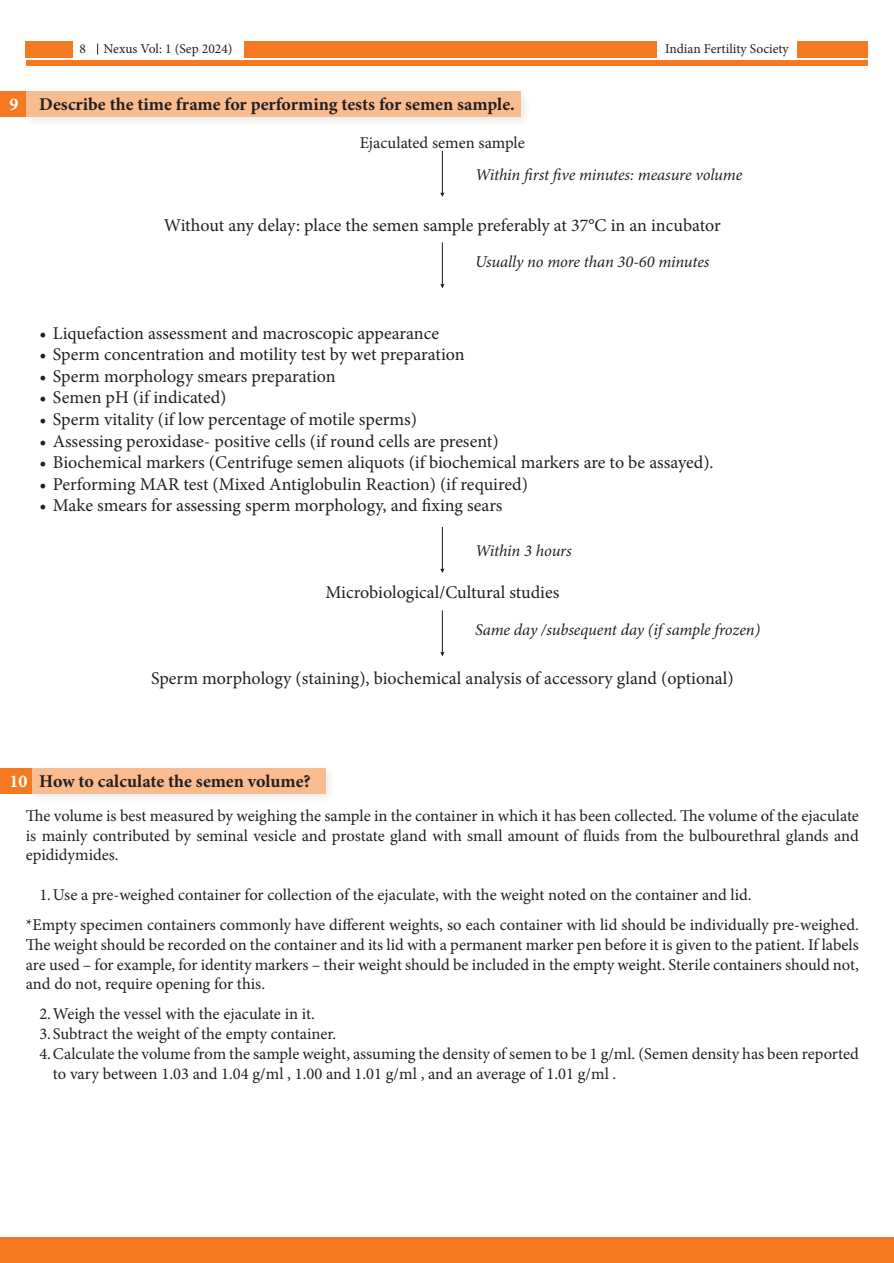
<style>
.page{position:relative;width:894px;height:1263px;background:#fff}
.page>*{position:absolute;margin:0;border:0;box-sizing:border-box;transform-origin:0 0}
.t1{font:18px "Minion Pro";color:#231f20}
.t2{font:700 18px "Minion Pro";color:#231f20}
.t3{font:700 18px "Minion Pro";color:#fff}
.t4{font:16.5px/19.8px "Minion Pro";color:#231f20;text-align:justify}
.t5{font:italic 16.5px "Minion Pro";letter-spacing:-.01em;color:#231f20}
.t6{font:13.5px "Minion Pro";color:#231f20}
</style>
<div class="page">
<div style="left:26px;top:41px;width:841px;height:16px;background:#f47921"></div>
<div style="left:26px;top:61px;width:841px;height:5px;background:#f47921"></div>
<div style="left:73px;top:32px;width:170px;height:27px;background:#fff"></div>
<div style="left:656px;top:40px;width:140px;height:19px;background:#fff"></div>
<div style="left:0;top:1237px;width:893px;height:26px;background:#f47921"></div>
<div style="left:0;top:91px;width:26px;height:26px;background:#f47921"></div>
<div style="left:0;top:768px;width:32px;height:26px;background:#f47921"></div>
<div style="left:21px;top:86px;width:510px;height:42px;background:#fafafa"></div>
<div style="left:26px;top:91px;width:494px;height:26px;background:#f9bc90"></div>
<div style="left:27px;top:763px;width:310px;height:42px;background:#231f20;opacity:.2"></div>
<div style="left:32px;top:768px;width:294px;height:26px;background:#f9bc90"></div>
<hr style="left:442px;top:151px;width:1px;height:42px;background:#231f20">
<hr style="left:442px;top:242px;width:1px;height:42px;background:#231f20">
<svg style="left:440px;top:284px;width:4px;height:4px"></svg>
<hr style="left:442px;top:527px;width:1px;height:42px;background:#231f20">
<hr style="left:442px;top:610px;width:1px;height:42px;background:#231f20">
<svg style="left:440px;top:652px;width:4px;height:4px"></svg>
<p class="t3" style="left:9px;top:91px;width:10px">9</p>
<p class="t6" style="left:79px;top:40px;width:8px">8</p>
<p class="t6" style="left:104px;top:40px;width:130px">Nexus Vol: 1 (Sep 2024)</p>
<p class="t6" style="left:664px;top:40px;width:125px">Indian Fertility Society</p>
<p class="t2" style="left:39px;top:91px;width:476px">Describe the time frame for performing tests for semen sample.</p>
<p class="t4" style="left:360px;top:133px;width:166px">Ejaculated semen sample</p>
<p class="t5" style="left:475px;top:163px;width:269px">Within first five minutes: measure volume</p>
<p class="t1" style="left:164px;top:213px;width:558px">Without any delay: place the semen sample preferably at 37°C in an incubator</p>
<p class="t5" style="left:475px;top:251px;width:236px">Usually no more than 30-60 minutes</p>
<p class="t1" style="left:39px;top:321px;width:401px">• Liquefaction assessment and macroscopic appearance</p>
<p class="t1" style="left:39px;top:342px;width:426px">• Sperm concentration and motility test by wet preparation</p>
<p class="t1" style="left:39px;top:364px;width:298px">• Sperm morphology smears preparation</p>
<p class="t1" style="left:39px;top:385px;width:188px">• Semen pH (if indicated)</p>
<p class="t1" style="left:39px;top:407px;width:379px">• Sperm vitality (if low percentage of motile sperms)</p>
<p class="t1" style="left:39px;top:429px;width:460px">• Assessing peroxidase- positive cells (if round cells are present)</p>
<p class="t1" style="left:39px;top:450px;width:675px">• Biochemical markers (Centrifuge semen aliquots (if biochemical markers are to be assayed).</p>
<p class="t1" style="left:39px;top:472px;width:490px">• Performing MAR test (Mixed Antiglobulin Reaction) (if required)</p>
<p class="t1" style="left:39px;top:493px;width:464px">• Make smears for assessing sperm morphology, and fixing sears</p>
<p class="t5" style="left:475px;top:539px;width:98px">Within 3 hours</p>
<p class="t1" style="left:325px;top:580px;width:235px">Microbiological/Cultural studies</p>
<p class="t5" style="left:475px;top:618px;width:286px">Same day /subsequent day (if sample frozen)</p>
<p class="t1" style="left:151px;top:666px;width:584px">Sperm morphology (staining), biochemical analysis of accessory gland (optional)</p>
<p class="t3" style="left:9px;top:768px;width:19px">10</p>
<p class="t2" style="left:39px;top:768px;width:273px">How to calculate the semen volume?</p>
<p class="t4" style="left:26px;top:805px;width:834px">The volume is best measured by weighing the sample in the container in which it has been collected. The volume of the ejaculate is mainly contributed by seminal vesicle and prostate gland with small amount of fluids from the bulbourethral glands and epididymides.</p>
<p class="t4" style="left:39px;top:885px;width:713px">1.Use a pre-weighed container for collection of the ejaculate, with the weight noted on the container and lid.</p>
<p class="t4" style="left:26px;top:915px;width:834px">*Empty specimen containers commonly have different weights, so each container with lid should be individually pre-weighed.<br>The weight should be recorded on the container and its lid with a permanent marker pen before it is given to the patient. If labels are used – for example, for identity markers – their weight should be included in the empty weight. Sterile containers should not, and do not, require opening for this.</p>
<p class="t4" style="left:39px;top:1004px;width:277px">2.Weigh the vessel with the ejaculate in it.</p>
<p class="t4" style="left:39px;top:1024px;width:298px">3.Subtract the weight of the empty container.</p>
<p class="t4" style="left:53px;top:1044px;width:807px;text-indent:-14px">4.Calculate the volume from the sample weight, assuming the density of semen to be 1 g/ml. (Semen density has been reported to vary between 1.03 and 1.04 g/ml , 1.00 and 1.01 g/ml , and an average of 1.01 g/ml .</p>
</div>
